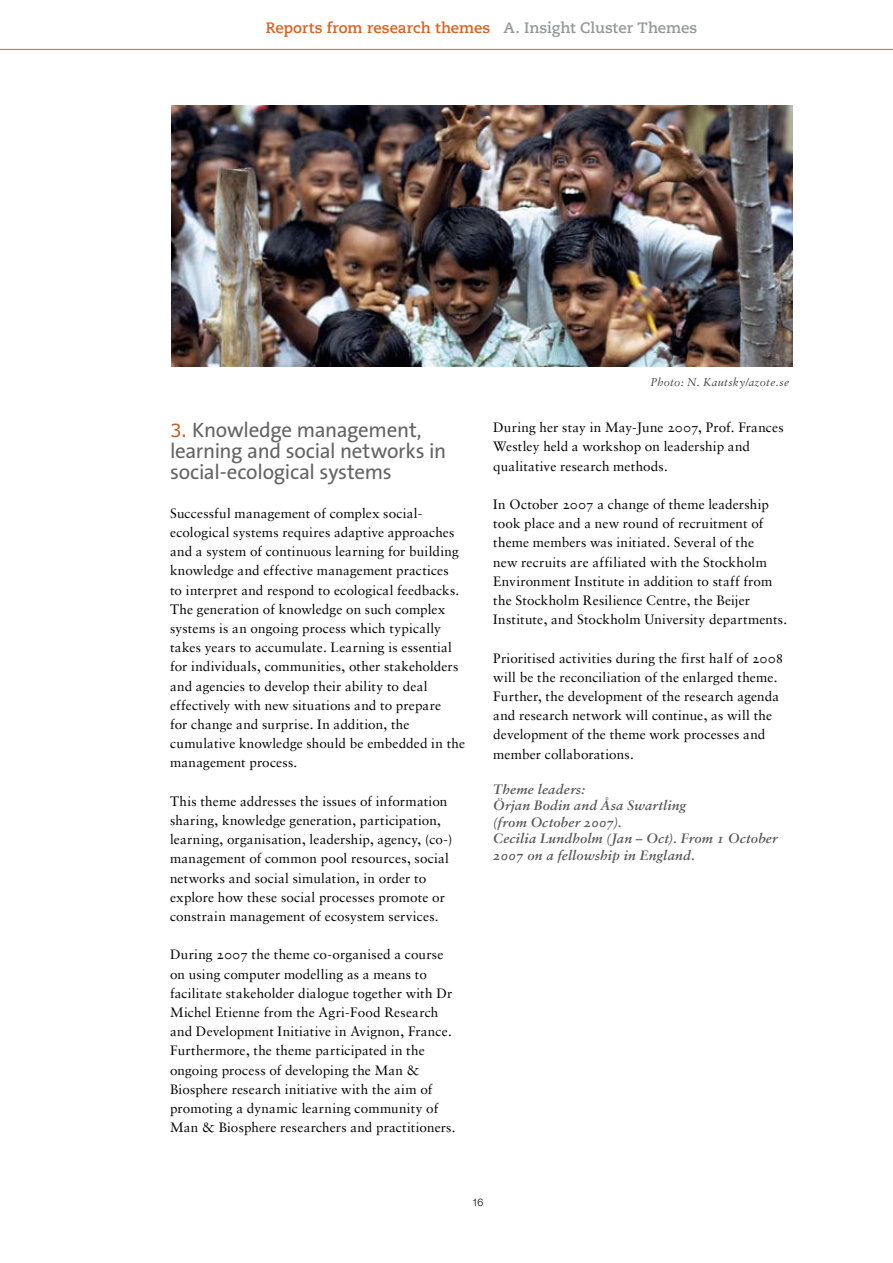
<style>
.page{position:relative;width:893px;height:1263px;background:#fff}
.page>*{position:absolute;margin:0;border:0;box-sizing:border-box;transform-origin:0 0}
.t1{font:21px/21px "The Sans B W5 Plain";letter-spacing:-.015em;color:#646464}
.t2{font:700 15px "Caecilia Com 75";color:#db611e}
.t3{font:13.5px/19.2px "Sabon Roman Os F";letter-spacing:.01em;color:#000}
.t4{font:13.5px/16.5px "Sabon Bold Italic Os F";letter-spacing:.015em;color:#58595b}
.t5{font:11.25px "Sabon Italic Os F";letter-spacing:.02em;color:#494949}
.t6{font:300 10.5px "Helvetica Neue LT Std";color:#000}
.s1{color:#95979a}
.s2{font-family:"Verdana";font-size:18px;color:#c8591a}
</style>
<div class="page">
<hr style="left:0;top:49px;width:893px;height:1px;background:#db611e">
<img style="left:171px;top:105px;width:621px;height:261px">
<p class="t2" style="left:266px;top:18px;width:433px">Reports from research themes <span class="s1">A. Insight Cluster Themes</span></p>
<h1 class="t1" style="left:170px;top:420px;width:278px"><span class="s2">3.</span> Knowledge management, learning and social networks in social-ecological systems</h1>
<p class="t3" style="left:170px;top:503px;width:297px">Successful management of complex social&shy;ecological systems requires adaptive approaches and a system of continuous learning for building knowledge and effective management practices<br>to interpret and respond to ecological feedbacks.<br>The generation of knowledge on such complex systems is an ongoing process which typically takes years to accumulate. Learning is essential for individuals, communities, other stakeholders and agencies to develop their ability to deal effectively with new situations and to prepare<br>for change and surprise. In addition, the cumulative knowledge should be embedded in the management process.</p>
<p class="t3" style="left:170px;top:791px;width:284px">This theme addresses the issues of information sharing, knowledge generation, participation, learning, organisation, leadership, agency, (co-) management of common pool resources, social networks and social simulation, in order to explore how these social processes promote or constrain management of ecosystem services.</p>
<p class="t3" style="left:170px;top:945px;width:287px">During 2007 the theme co-organised a course on using computer modelling as a means to facilitate stakeholder dialogue together with Dr Michel Etienne from the Agri-Food Research and Development Initiative in Avignon, France.<br>Furthermore, the theme participated in the ongoing process of developing the Man &amp; Biosphere research initiative with the aim of promoting a dynamic learning community of Man &amp; Biosphere researchers and practitioners.</p>
<p class="t5" style="left:650px;top:375px;width:140px">Photo: N. Kautsky/azote.se</p>
<p class="t3" style="left:493px;top:418px;width:292px">During her stay in May-June 2007, Prof. Frances<br>Westley held a workshop on leadership and qualitative research methods.</p>
<p class="t3" style="left:493px;top:494px;width:295px">In October 2007 a change of theme leadership took place and a new round of recruitment of theme members was initiated. Several of the<br>new recruits are affiliated with the Stockholm Environment Institute in addition to staff from the Stockholm Resilience Centre, the Beijer Institute, and Stockholm University departments.</p>
<p class="t3" style="left:493px;top:648px;width:292px">Prioritised activities during the first half of 2008 will be the reconciliation of the enlarged theme.<br>Further, the development of the research agenda and research network will continue, as will the development of the theme work processes and member collaborations.</p>
<p class="t4" style="left:493px;top:781px;width:286px">Theme leaders:<br>Örjan Bodin and Åsa Swartling<br>(from October 2007).<br>Cecilia Lundholm (Jan – Oct). From 1 October<br>2007 on a fellowship in England.</p>
<p class="t6" style="left:472px;top:1196px;width:13px">16</p>
</div>
